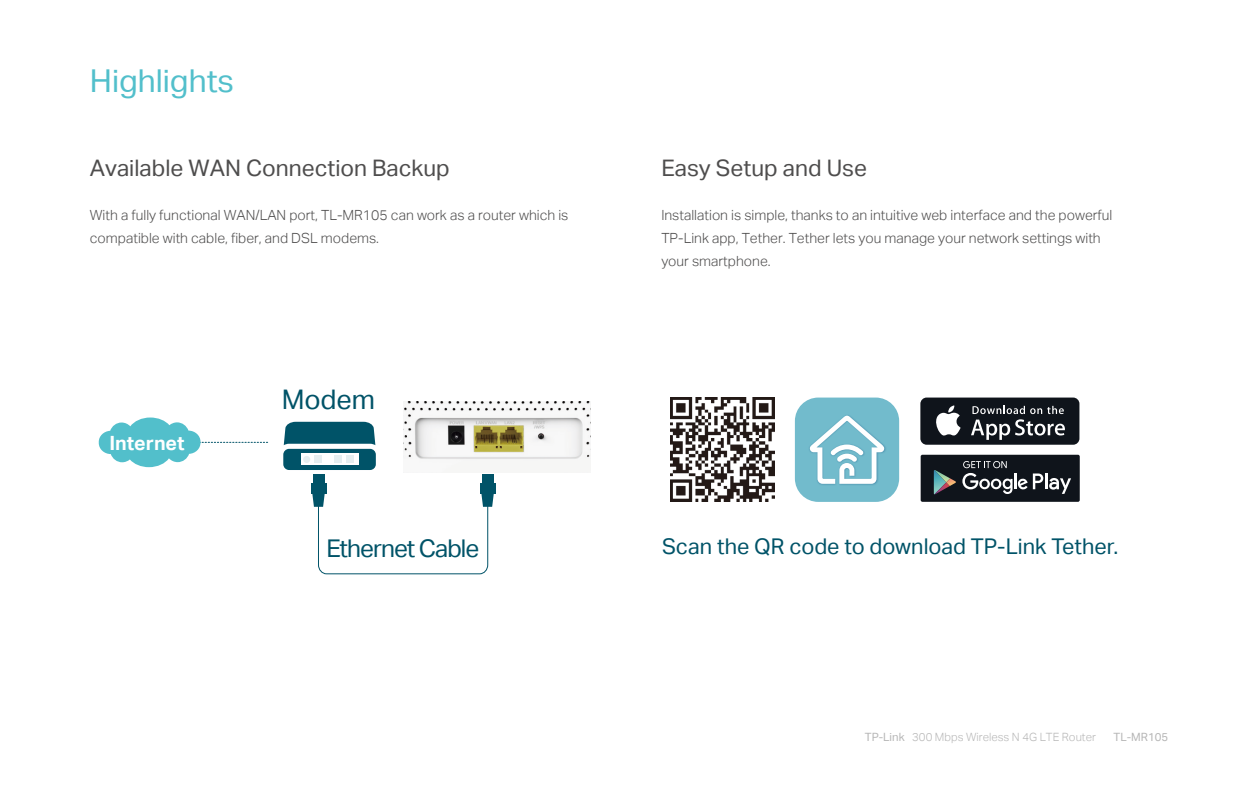
<style>
.page{position:relative;width:1260px;height:788px;background:#fff}
.page>*{position:absolute;margin:0;border:0;box-sizing:border-box;transform-origin:0 0}
.t1{font:31.5px "TP Link Aktiv Regular";color:#52bfcb}
.t2{font:26.95px "TP Link Aktiv Regular";letter-spacing:-.005em;color:#005368}
.t3{font:24.41px "TP Link Aktiv Regular";letter-spacing:-.04em;color:#005368}
.t4{font:22.75px "TP Link Aktiv Regular";color:#4e4d4d}
.t5{font:21.7px "TP Link Aktiv Regular";color:#005368}
.t6{font:19.6px "TP Link Aktiv Bold";color:#fff}
.t7{font:14px/22.8px "TP Link Aktiv Light";color:#4e4d4d}
.t8{font:11.38px "TP Link Aktiv Light";color:#b6b6b6}
.t9{font:11.38px "TP Link Aktiv Regular";color:#b6b6b6}
.s1{font-family:"TP Link Aktiv Regular"}
</style>
<div class="page">
<svg style="left:99px;top:417px;width:169px;height:50px"></svg>
<div style="left:313px;top:474px;width:11px;height:11px;background:#005368"></div>
<div style="left:311px;top:483px;width:15px;height:10px;background:#005368"></div>
<div style="left:283px;top:449px;width:93px;height:21px;background:#005368;border-radius:6px"></div>
<svg style="left:284px;top:422px;width:91px;height:23px;background:#146174"></svg>
<div style="left:301px;top:453px;width:57px;height:12px;background:#fff"></div>
<div style="left:334px;top:455px;width:7px;height:8px;background:#e6eef0"></div>
<div style="left:315px;top:456px;width:7px;height:7px;background:#e6eef0"></div>
<div style="left:346px;top:455px;width:8px;height:8px;background:#e6eef0"></div>
<div style="left:303px;top:456px;width:7px;height:7px;background:#e6eef0;border-radius:50%"></div>
<div style="left:482px;top:474px;width:11px;height:11px;background:#005368"></div>
<svg style="left:312px;top:482px;width:182px;height:92px"></svg>
<div style="left:480px;top:483px;width:15px;height:10px;background:#005368"></div>
<img style="left:403px;top:401px;width:188px;height:59px">
<div style="left:920px;top:397px;width:159px;height:47px;background:#0f141b;border-radius:6px"></div>
<svg style="left:936px;top:405px;width:25px;height:30px"></svg>
<svg style="left:971px;top:406px;width:94px;height:34px"></svg>
<div style="left:921px;top:454px;width:159px;height:48px;background:#0f141b;border-radius:2px"></div>
<svg style="left:934px;top:470px;width:22px;height:24px"></svg>
<hr style="left:1045px;top:473px;width:3px;height:16px;background:#fff">
<svg style="left:1049px;top:478px;width:22px;height:16px"></svg>
<svg style="left:962px;top:461px;width:81px;height:33px"></svg>
<div style="left:795px;top:397px;width:104px;height:105px;background:#72bbcc;border-radius:23px"></div>
<img style="left:809px;top:446px;width:77px;height:39px">
<svg style="left:810px;top:415px;width:74px;height:69px"></svg>
<img style="left:670px;top:397px;width:104px;height:104px">
<h1 class="t1" style="left:90px;top:62px;width:146px">Highlights</h1>
<h3 class="t4" style="left:90px;top:154px;width:361px">Available WAN Connection Backup</h3>
<p class="t7" style="left:90px;top:204px;width:480px">With a fully functional WAN/LAN port, TL-MR105 can work as a router which is compatible with cable, fiber, and DSL modems.</p>
<h3 class="t6" style="left:109px;top:431px;width:77px">Internet</h3>
<h2 class="t2" style="left:282px;top:384px;width:95px">Modem</h2>
<h3 class="t3" style="left:326px;top:534px;width:154px">Ethernet Cable</h3>
<h3 class="t4" style="left:661px;top:154px;width:207px">Easy Setup and Use</h3>
<p class="t7" style="left:661px;top:204px;width:453px">Installation is simple, thanks to an intuitive web interface and the powerful<br>TP-Link app, Tether. Tether lets you manage your network settings with your smartphone.</p>
<h3 class="t5" style="left:662px;top:534px;width:458px">Scan the QR code to download TP-Link Tether.</h3>
<p class="t8" style="left:865px;top:730px;width:233px"><span class="s1">TP-Link</span> 300 Mbps Wireless N 4G LTE Router</p>
<p class="t9" style="left:1114px;top:730px;width:56px">TL-MR105</p>
</div>
